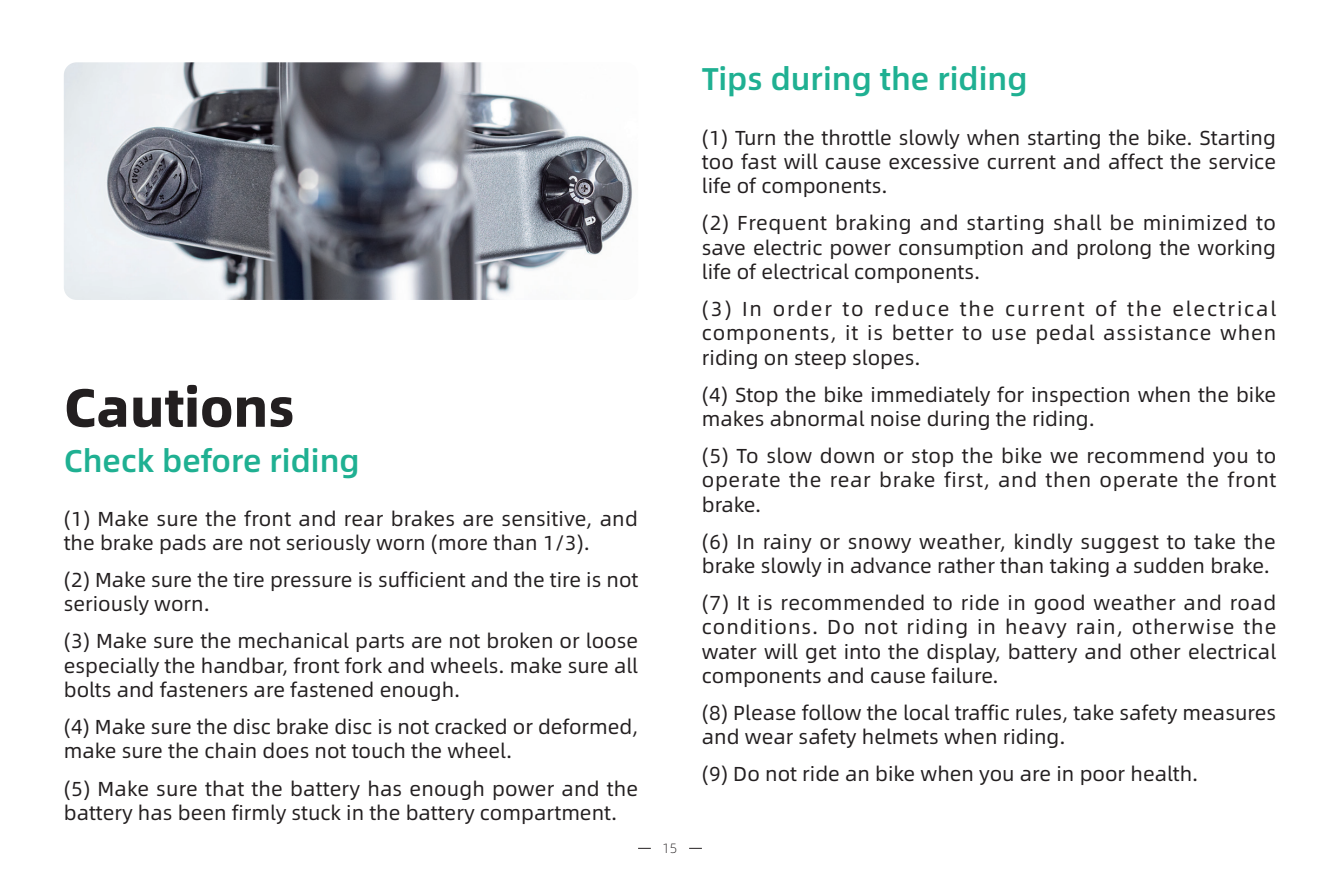
<style>
.page{position:relative;width:1340px;height:893px;background:#fff}
.page>*{position:absolute;margin:0;border:0;box-sizing:border-box;transform-origin:0 0}
.t1{font:800 54px "Alibaba Sans";color:#231f20}
.t2{font:500 31.5px "Alibaba Sans";color:#1fb092}
.t3{font:20.25px/24.3px "Alibaba Sans";color:#231f20}
.t4{font:300 13.5px "Alibaba Sans";color:#231f20}
</style>
<div class="page">
<svg style="left:638px;top:848px;width:13px;height:1px"></svg>
<svg style="left:689px;top:848px;width:13px;height:1px"></svg>
<img style="left:64px;top:62px;width:569px;height:238px">
<h1 class="t1" style="left:64px;top:364px;width:233px">Cautions</h1>
<h2 class="t2" style="left:64px;top:436px;width:297px">Check before riding</h2>
<p class="t3" style="left:64px;top:505px;width:575px">(1) Make sure the front and rear brakes are sensitive, and the brake pads are not seriously worn (more than 1/3).</p>
<p class="t3" style="left:64px;top:567px;width:576px">(2) Make sure the tire pressure is sufficient and the tire is not seriously worn.</p>
<p class="t3" style="left:64px;top:628px;width:576px;text-align:justify">(3) Make sure the mechanical parts are not broken or loose especially the handbar, front fork and wheels. make sure all bolts and fasteners are fastened enough.</p>
<p class="t3" style="left:64px;top:714px;width:576px">(4) Make sure the disc brake disc is not cracked or deformed, make sure the chain does not touch the wheel.</p>
<p class="t3" style="left:64px;top:775px;width:576px">(5) Make sure that the battery has enough power and the battery has been firmly stuck in the battery compartment.</p>
<p class="t4" style="left:662px;top:838px;width:16px">15</p>
<h2 class="t2" style="left:702px;top:55px;width:327px">Tips during the riding</h2>
<p class="t3" style="left:702px;top:124px;width:575px;text-align:justify">(1) Turn the throttle slowly when starting the bike. Starting too fast will cause excessive current and affect the service life of components.</p>
<p class="t3" style="left:702px;top:210px;width:575px;text-align:justify">(2) Frequent braking and starting shall be minimized to save electric power consumption and prolong the working life of electrical components.</p>
<p class="t3" style="left:702px;top:296px;width:576px;text-align:justify">(3) In order to reduce the current of the electrical components, it is better to use pedal assistance when riding on steep slopes.</p>
<p class="t3" style="left:702px;top:381px;width:576px">(4) Stop the bike immediately for inspection when the bike makes abnormal noise during the riding.</p>
<p class="t3" style="left:702px;top:443px;width:576px;text-align:justify">(5) To slow down or stop the bike we recommend you to operate the rear brake first, and then operate the front brake.</p>
<p class="t3" style="left:702px;top:528px;width:575px">(6) In rainy or snowy weather, kindly suggest to take the brake slowly in advance rather than taking a sudden brake.</p>
<p class="t3" style="left:702px;top:590px;width:576px;text-align:justify">(7) It is recommended to ride in good weather and road conditions. Do not riding in heavy rain, otherwise the water will get into the display, battery and other electrical components and cause failure.</p>
<p class="t3" style="left:702px;top:700px;width:575px">(8) Please follow the local traffic rules, take safety measures and wear safety helmets when riding.</p>
<p class="t3" style="left:702px;top:761px;width:498px">(9) Do not ride an bike when you are in poor health.</p>
</div>
